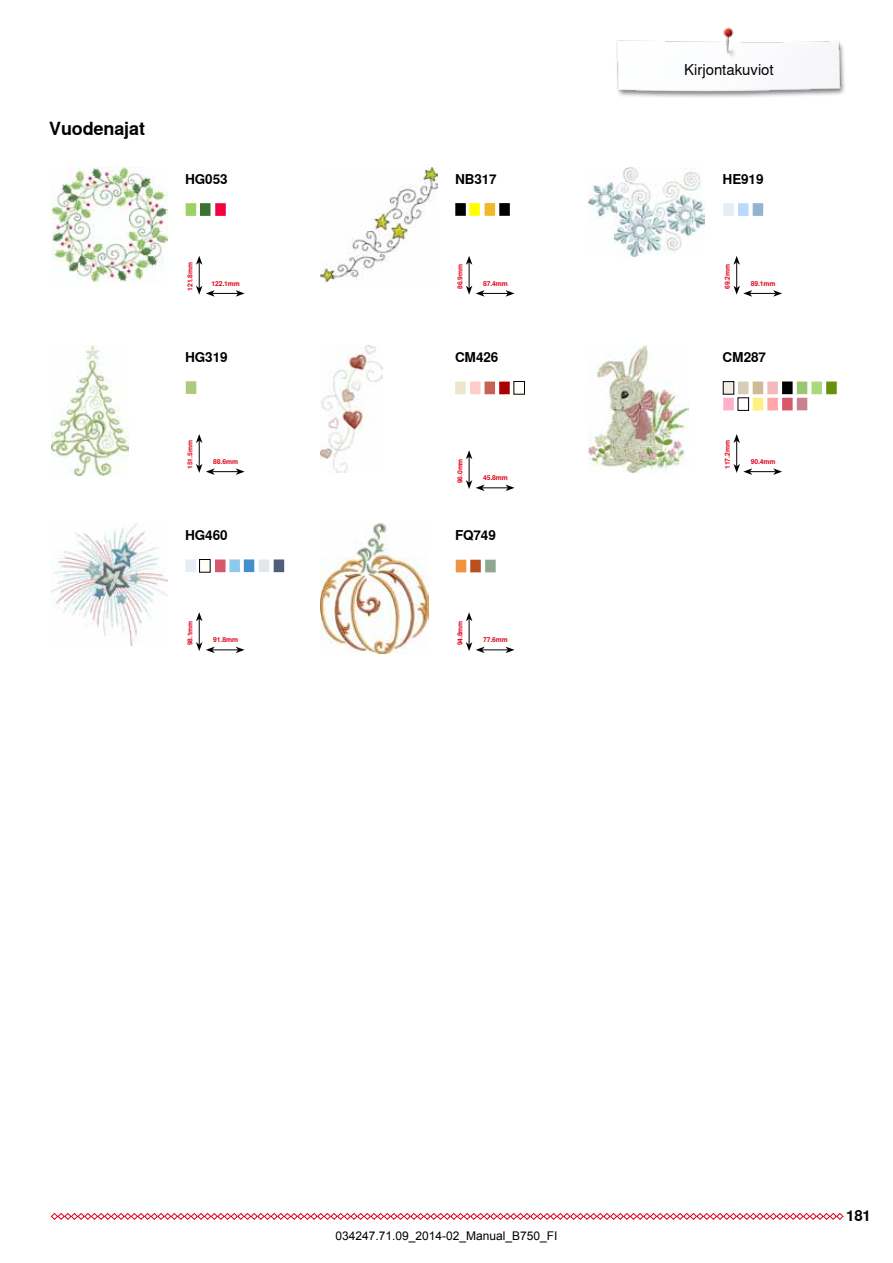
<style>
.page{position:relative;width:893px;height:1263px;background:#fff}
.page>*{position:absolute;margin:0;border:0;box-sizing:border-box;transform-origin:0 0}
.t1{font:700 18px "Nimbus Sans Global";letter-spacing:-.01em;color:#000}
.t2{font:15px "Nimbus Sans Global";color:#000}
.t3{font:700 15px "Nimbus Sans Global";color:#000}
.t4{font:700 13.5px "Nimbus Sans Global";letter-spacing:-.01em;color:#000}
.t5{font:12px "Arial";color:#000}
.t6{font:700 6.75px "Nimbus Sans Global";letter-spacing:-.01em;color:#e2001a}
</style>
<div class="page">
<svg style="left:51px;top:1213px;width:793px;height:7px"></svg>
<img style="left:616px;top:40px;width:229px;height:57px">
<img style="left:692px;top:27px;width:66px;height:48px">
<img style="left:321px;top:524px;width:108px;height:129px">
<svg style="left:466px;top:612px;width:48px;height:41px"></svg>
<div style="left:456px;top:560px;width:10px;height:12px;border:5px solid #f09440"></div>
<div style="left:470px;top:560px;width:11px;height:12px;border:5px solid #b84f21"></div>
<div style="left:485px;top:560px;width:11px;height:12px;border:5px solid #8fa68f"></div>
<img style="left:588px;top:167px;width:117px;height:89px">
<svg style="left:733px;top:256px;width:49px;height:41px"></svg>
<div style="left:723px;top:203px;width:11px;height:13px;border:5px solid #e6edf7"></div>
<div style="left:738px;top:203px;width:10px;height:13px;border:5px solid #bad9ff"></div>
<div style="left:753px;top:203px;width:10px;height:13px;border:5px solid #94b3d1"></div>
<img style="left:51px;top:167px;width:116px;height:114px">
<svg style="left:196px;top:256px;width:49px;height:41px"></svg>
<div style="left:186px;top:203px;width:10px;height:13px;border:5px solid #9cd163"></div>
<div style="left:200px;top:203px;width:10px;height:13px;border:5px solid #3b732e"></div>
<div style="left:215px;top:203px;width:11px;height:13px;border:5px solid #f50042"></div>
<img style="left:51px;top:346px;width:77px;height:129px">
<svg style="left:196px;top:434px;width:49px;height:41px"></svg>
<div style="left:186px;top:381px;width:10px;height:13px;border:5px solid #abcc7a"></div>
<img style="left:321px;top:167px;width:116px;height:114px">
<svg style="left:466px;top:256px;width:48px;height:41px"></svg>
<div style="left:455px;top:203px;width:11px;height:13px;border:5px solid #000"></div>
<div style="left:469px;top:203px;width:11px;height:13px;border:5px solid #ff0"></div>
<div style="left:485px;top:203px;width:10px;height:13px;border:5px solid #f2b82b"></div>
<div style="left:499px;top:203px;width:11px;height:13px;border:5px solid #000"></div>
<img style="left:51px;top:524px;width:116px;height:122px">
<svg style="left:196px;top:612px;width:49px;height:41px"></svg>
<div style="left:185px;top:559px;width:11px;height:13px;border:5px solid #e6edf7"></div>
<div style="left:215px;top:559px;width:11px;height:13px;border:5px solid #d6596b"></div>
<div style="left:229px;top:559px;width:11px;height:13px;border:5px solid #8fc9ed"></div>
<div style="left:244px;top:559px;width:10px;height:13px;border:5px solid #4291cc"></div>
<div style="left:259px;top:559px;width:10px;height:13px;border:5px solid #e3e6eb"></div>
<div style="left:274px;top:559px;width:10px;height:13px;border:5px solid #525e78"></div>
<div style="left:199px;top:559px;width:11px;height:13px;border:1px solid #000"></div>
<img style="left:321px;top:346px;width:62px;height:126px">
<svg style="left:466px;top:450px;width:48px;height:41px"></svg>
<div style="left:455px;top:382px;width:11px;height:12px;border:5px solid #ede6cc"></div>
<div style="left:470px;top:382px;width:11px;height:12px;border:5px solid #fcc"></div>
<div style="left:484px;top:382px;width:11px;height:12px;border:5px solid #c76154"></div>
<div style="left:499px;top:382px;width:11px;height:12px;border:5px solid #ad0000"></div>
<svg style="left:733px;top:434px;width:49px;height:41px"></svg>
<div style="left:723px;top:382px;width:11px;height:12px;border:5px solid #f2ede3"></div>
<div style="left:738px;top:382px;width:10px;height:12px;border:5px solid #d6ccba"></div>
<div style="left:753px;top:381px;width:10px;height:13px;border:5px solid #cfba94"></div>
<div style="left:767px;top:382px;width:11px;height:12px;border:5px solid #f2baba"></div>
<div style="left:782px;top:381px;width:11px;height:13px;border:5px solid #000"></div>
<div style="left:797px;top:382px;width:10px;height:12px;border:5px solid #99c770"></div>
<div style="left:811px;top:382px;width:11px;height:12px;border:5px solid #a8d97a"></div>
<div style="left:826px;top:381px;width:11px;height:13px;border:5px solid #66910a"></div>
<div style="left:723px;top:398px;width:11px;height:12px;border:5px solid #ffb0cc"></div>
<div style="left:738px;top:398px;width:11px;height:12px;border:1px solid #000"></div>
<div style="left:753px;top:398px;width:10px;height:12px;border:5px solid #fff082"></div>
<div style="left:767px;top:398px;width:11px;height:12px;border:5px solid #ffa8a8"></div>
<div style="left:782px;top:398px;width:11px;height:12px;border:5px solid #d6596b"></div>
<div style="left:797px;top:398px;width:10px;height:12px;border:5px solid #c9808f"></div>
<img style="left:588px;top:346px;width:100px;height:126px">
<h1 class="t1" style="left:49px;top:118px;width:97px">Vuodenajat</h1>
<h3 class="t4" style="left:185px;top:171px;width:44px">HG053</h3>
<p class="t6" style="left:186px;top:291px;width:30px;rotate:-90deg">121.8mm</p>
<p class="t6" style="left:211px;top:280px;width:30px">122.1mm</p>
<h3 class="t4" style="left:185px;top:349px;width:44px">HG319</h3>
<p class="t6" style="left:186px;top:469px;width:30px;rotate:-90deg">151.5mm</p>
<p class="t6" style="left:213px;top:458px;width:26px">88.6mm</p>
<h3 class="t4" style="left:185px;top:527px;width:44px">HG460</h3>
<p class="t6" style="left:186px;top:645px;width:26px;rotate:-90deg">98.1mm</p>
<p class="t6" style="left:213px;top:636px;width:26px">91.8mm</p>
<h3 class="t4" style="left:455px;top:171px;width:43px">NB317</h3>
<p class="t6" style="left:456px;top:289px;width:26px;rotate:-90deg">86.9mm</p>
<p class="t6" style="left:483px;top:280px;width:26px">87.4mm</p>
<h3 class="t4" style="left:455px;top:349px;width:45px">CM426</h3>
<p class="t6" style="left:456px;top:483px;width:26px;rotate:-90deg">96.0mm</p>
<p class="t6" style="left:483px;top:474px;width:26px">45.8mm</p>
<h3 class="t4" style="left:455px;top:527px;width:42px">FQ749</h3>
<p class="t6" style="left:456px;top:645px;width:26px;rotate:-90deg">94.8mm</p>
<p class="t6" style="left:483px;top:636px;width:26px">77.6mm</p>
<h2 class="t2" style="left:684px;top:61px;width:91px">Kirjontakuviot</h2>
<h3 class="t4" style="left:723px;top:171px;width:42px">HE919</h3>
<p class="t6" style="left:724px;top:289px;width:26px;rotate:-90deg">69.2mm</p>
<p class="t6" style="left:751px;top:280px;width:26px">89.1mm</p>
<h3 class="t4" style="left:723px;top:349px;width:45px">CM287</h3>
<p class="t6" style="left:724px;top:469px;width:30px;rotate:-90deg">117.2mm</p>
<p class="t6" style="left:751px;top:458px;width:26px">90.4mm</p>
<h3 class="t5" style="left:335px;top:1227px;width:224px">034247.71.09_2014-02_Manual_B750_FI</h3>
<h2 class="t3" style="left:846px;top:1207px;width:26px">181</h2>
</div>
